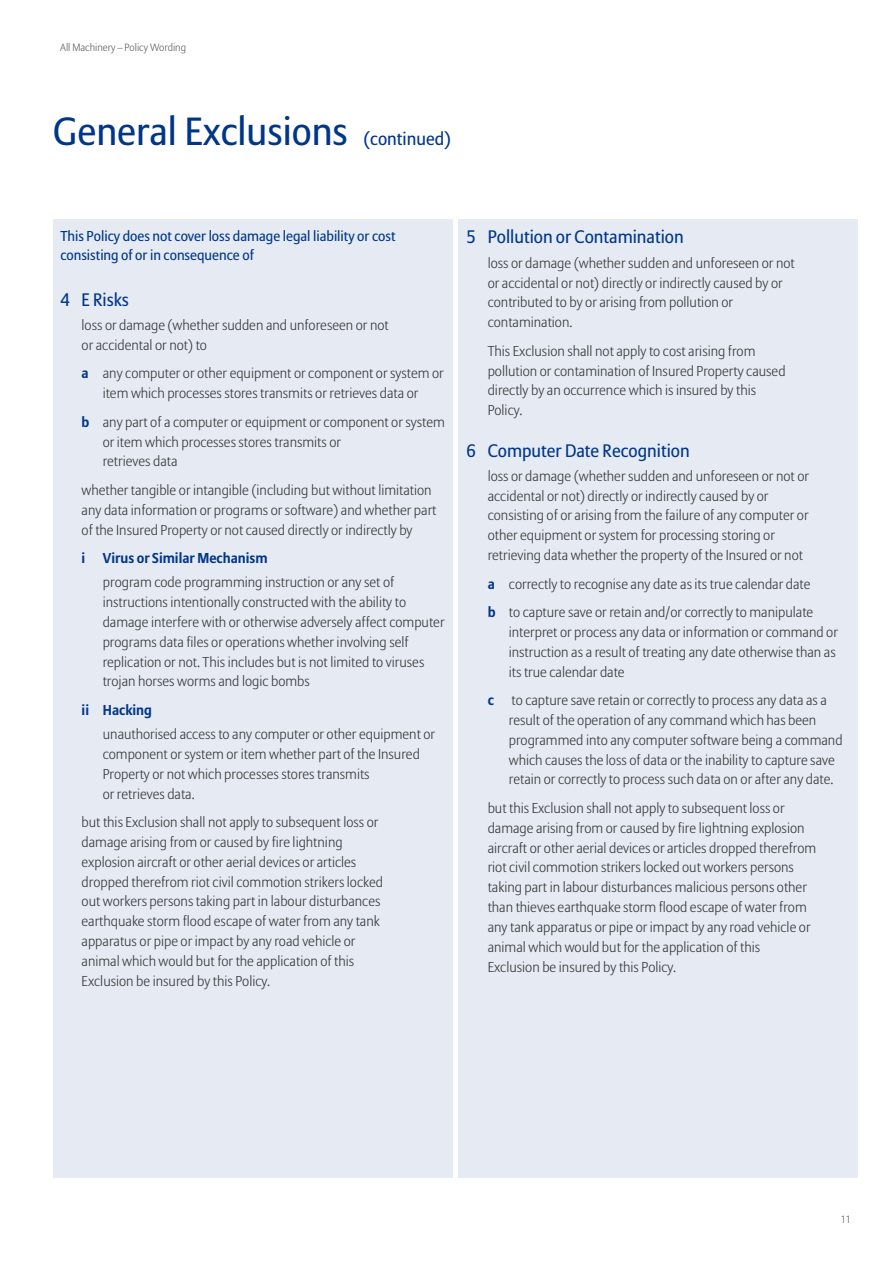
<style>
.page{position:relative;width:893px;height:1263px;background:#fff}
.page>*{position:absolute;margin:0;border:0;box-sizing:border-box;transform-origin:0 0}
.t1{font:39px "Allianz Sans";color:#003689}
.t2{font:18px "Allianz Sans";color:#003689}
.t3{font:300 14.25px/20px "Allianz Sans";color:#39383a}
.t4{font:14.25px/19.8px "Allianz Sans";color:#003689}
.t5{font:700 14.25px "Allianz Sans";color:#003689}
.t6{font:300 10.5px "Allianz Sans";color:#606061}
.s1{font-size:18px}
.s2{font-weight:700;color:#003689}
</style>
<div class="page">
<div style="left:53px;top:219px;width:400px;height:959px;background:#e6ebf3"></div>
<div style="left:458px;top:219px;width:400px;height:959px;background:#e6ebf3"></div>
<p class="t6" style="left:60px;top:43px;width:127px">All Machinery – Policy Wording</p>
<h1 class="t1" style="left:53px;top:115px;width:399px">General Exclusions <span class="s1">(continued)</span></h1>
<p class="t4" style="left:60px;top:227px;width:337px">This Policy does not cover loss damage legal liability or cost consisting of or in consequence of</p>
<p class="t2" style="left:60px;top:292px;width:70px">4 E Risks</p>
<p class="t3" style="left:82px;top:316px;width:309px">loss or damage (whether sudden and unforeseen or not or accidental or not) to</p>
<p class="t3" style="left:82px;top:365px;width:364px;text-align:center"><span class="s2">a</span> any computer or other equipment or component or system or item which processes stores transmits or retrieves data or</p>
<p class="t3" style="left:103px;top:413px;width:344px;text-indent:-21px"><span class="s2">b</span> any part of a computer or equipment or component or system or item which processes stores transmits or<br>retrieves data</p>
<p class="t3" style="left:82px;top:481px;width:356px">whether tangible or intangible (including but without limitation any data information or programs or software) and whether part of the Insured Property or not caused directly or indirectly by</p>
<p class="t5" style="left:82px;top:552px;width:188px">i Virus or Similar Mechanism</p>
<p class="t3" style="left:103px;top:573px;width:343px">program code programming instruction or any set of instructions intentionally constructed with the ability to damage interfere with or otherwise adversely affect computer programs data files or operations whether involving self replication or not. This includes but is not limited to viruses trojan horses worms and logic bombs</p>
<p class="t5" style="left:82px;top:704px;width:72px">ii Hacking</p>
<p class="t3" style="left:103px;top:725px;width:334px">unauthorised access to any computer or other equipment or component or system or item whether part of the Insured Property or not which processes stores transmits<br>or retrieves data.</p>
<p class="t3" style="left:82px;top:813px;width:303px">but this Exclusion shall not apply to subsequent loss or damage arising from or caused by fire lightning explosion aircraft or other aerial devices or articles dropped therefrom riot civil commotion strikers locked out workers persons taking part in labour disturbances earthquake storm flood escape of water from any tank apparatus or pipe or impact by any road vehicle or animal which would but for the application of this Exclusion be insured by this Policy.</p>
<p class="t2" style="left:466px;top:230px;width:219px">5 Pollution or Contamination</p>
<p class="t3" style="left:488px;top:254px;width:309px">loss or damage (whether sudden and unforeseen or not or accidental or not) directly or indirectly caused by or contributed to by or arising from pollution or contamination.</p>
<p class="t3" style="left:488px;top:342px;width:299px">This Exclusion shall not apply to cost arising from pollution or contamination of Insured Property caused directly by an occurrence which is insured by this Policy.</p>
<p class="t2" style="left:466px;top:443px;width:225px">6 Computer Date Recognition</p>
<p class="t3" style="left:488px;top:467px;width:323px">loss or damage (whether sudden and unforeseen or not or accidental or not) directly or indirectly caused by or consisting of or arising from the failure of any computer or other equipment or system for processing storing or retrieving data whether the property of the Insured or not</p>
<p class="t3" style="left:488px;top:571px;width:327px;line-height:28.3px"><span class="s2">a</span> correctly to recognise any date as its true calendar date <span class="s2">b</span> to capture save or retain and/or correctly to manipulate</p>
<p class="t3" style="left:509px;top:623px;width:331px">interpret or process any data or information or command or instruction as a result of treating any date otherwise than as its true calendar date</p>
<p class="t3" style="left:509px;top:691px;width:335px;text-indent:-21px"><span class="s2">c</span> to capture save retain or correctly to process any data as a result of the operation of any command which has been programmed into any computer software being a command which causes the loss of data or the inability to capture save retain or correctly to process such data on or after any date.</p>
<p class="t3" style="left:488px;top:799px;width:330px">but this Exclusion shall not apply to subsequent loss or damage arising from or caused by fire lightning explosion aircraft or other aerial devices or articles dropped therefrom riot civil commotion strikers locked out workers persons taking part in labour disturbances malicious persons other than thieves earthquake storm flood escape of water from any tank apparatus or pipe or impact by any road vehicle or animal which would but for the application of this<br>Exclusion be insured by this Policy.</p>
<p class="t6" style="left:841px;top:1215px;width:12px">11</p>
</div>
